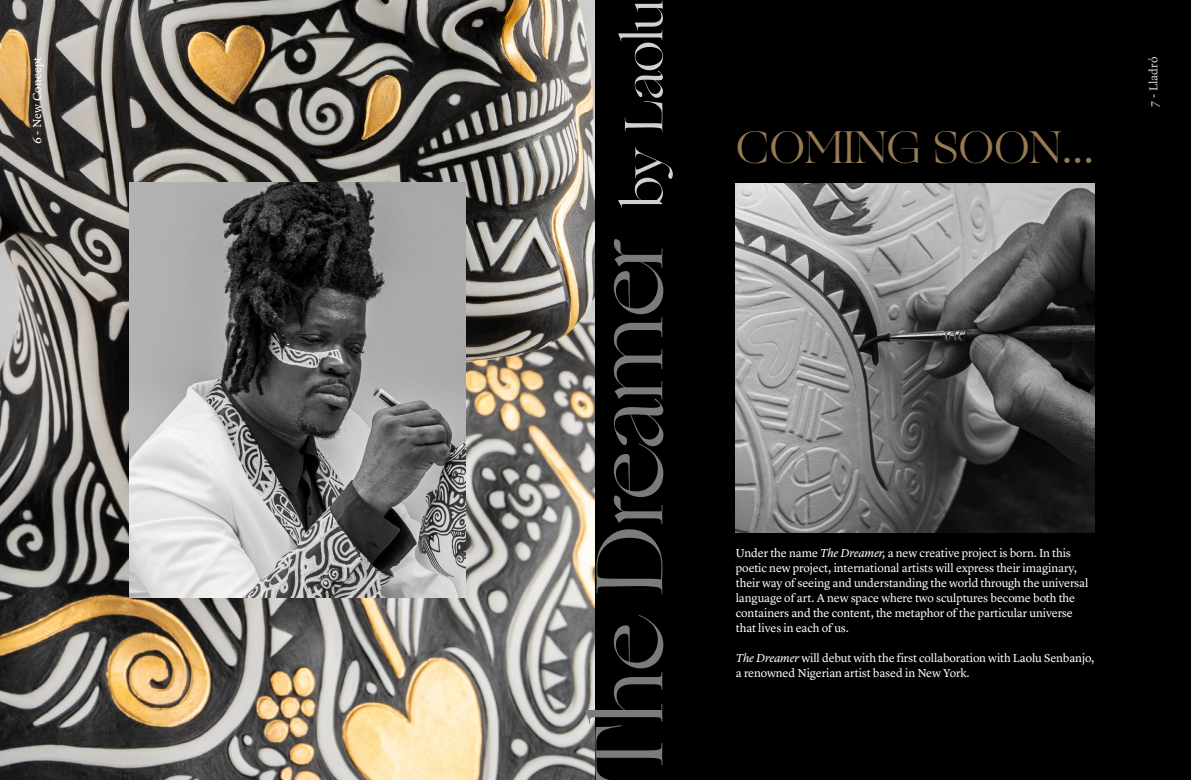
<style>
.page{position:relative;width:1191px;height:780px;background:#fff}
.page>*{position:absolute;margin:0;border:0;box-sizing:border-box;transform-origin:0 0}
.t1{font:95.1px "Ogg";letter-spacing:-.01em;color:#7c7b7b}
.t2{font:45px "Ogg";letter-spacing:-.01em;color:#967a54}
.t3{font:12px/15px "Lyon Text";letter-spacing:-.01em;color:#fff}
.t4{font:12px "Lyon Text";letter-spacing:.01em;color:#fff}
.t5{font:12px "Lyon Text";letter-spacing:.01em;color:#dadada}
.s1{font-size:54.2px;color:#d0d0d0}
.s2{font-style:italic}
</style>
<div class="page">
<img style="left:0;top:0;width:595px;height:780px">
<div style="left:595px;top:0;width:596px;height:780px;background:#000"></div>
<img style="left:129px;top:183px;width:337px;height:414px">
<img style="left:736px;top:183px;width:358px;height:349px">
<p class="t4" style="left:28px;top:144px;width:89px;rotate:-90deg">6 - New Concept</p>
<h1 class="t1" style="left:565px;top:785px;width:787px;rotate:-90deg">The Dreamer <span class="s1">by Laolu</span></h1>
<h2 class="t2" style="left:736px;top:117px;width:360px">COMING SOON...</h2>
<p class="t5" style="left:1144px;top:107px;width:52px;rotate:-90deg">7 - Lladró</p>
<p class="t3" style="left:736px;top:544px;width:354px">Under the name <span class="s2">The Dreamer,</span> a new creative project is born. In this poetic new project, international artists will express their imaginary, their way of seeing and understanding the world through the universal language of art. A new space where two sculptures become both the containers and the content, the metaphor of the particular universe that lives in each of us.</p>
<p class="t3" style="left:736px;top:649px;width:360px"><span class="s2">The Dreamer</span> will debut with the first collaboration with Laolu Senbanjo, a renowned Nigerian artist based in New York.</p>
</div>
